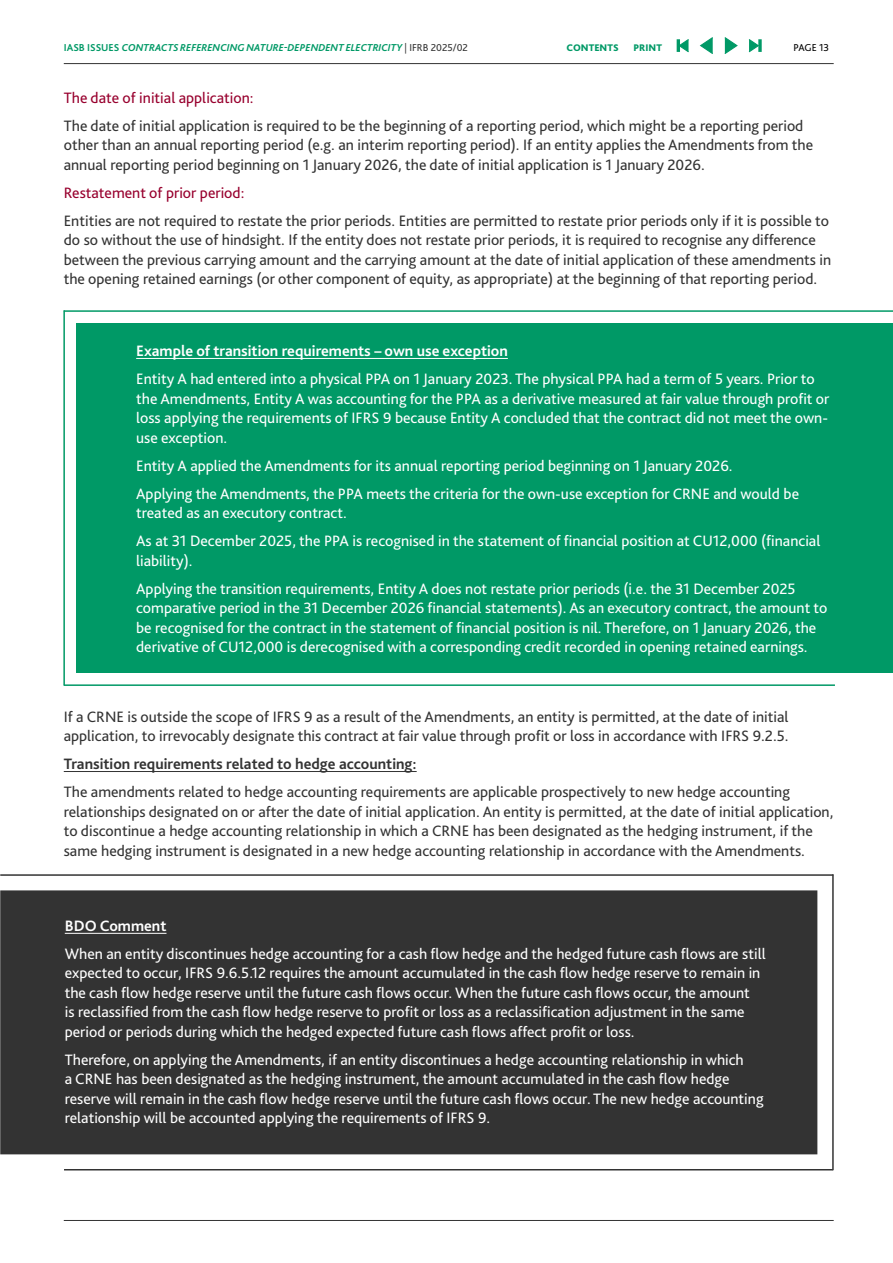
<style>
.page{position:relative;width:893px;height:1263px;background:#fff}
.page>*{position:absolute;margin:0;border:0;box-sizing:border-box;transform-origin:0 0}
.t1{font:15.75px/19.5px "Bliss Pro";color:#fff}
.t2{font:15.75px/19.5px "Bliss Pro";color:#333}
.t3{font:700 15.75px "Bliss Pro";color:#fff}
.t4{font:15.75px "Bliss Pro";color:#98002e}
.t5{font:700 15.75px "Bliss Pro";color:#333}
.t6{font:italic 700 10.5px "Bliss Pro";color:#096}
.t7{font:10.5px "Bliss Pro";letter-spacing:-.01em;color:#000}
.t8{font:800 10.05px "Bliss Pro";color:#096}
.s1{font-style:normal}
.s2{font-weight:400;font-style:normal;color:#333}
</style>
<div class="page">
<hr style="left:64px;top:771px;width:353px;height:1px;background:#333">
<hr style="left:64px;top:684px;width:771px;height:2px;background:#096">
<hr style="left:64px;top:310px;width:829px;height:2px;background:#096">
<hr style="left:63px;top:310px;width:2px;height:375px;background:#096">
<div style="left:76px;top:323px;width:817px;height:350px;background:#096"></div>
<hr style="left:136px;top:358px;width:372px;height:1px;background:#fff">
<hr style="left:832px;top:874px;width:2px;height:296px;background:#333">
<hr style="left:64px;top:1169px;width:769px;height:1px;background:#333">
<hr style="left:0;top:874px;width:833px;height:2px;background:#333">
<div style="left:1px;top:891px;width:816px;height:262px;background:#333"></div>
<div style="left:0;top:890px;width:817px;height:264px;border:2px solid #333"></div>
<hr style="left:65px;top:933px;width:101px;height:1px;background:#fff">
<hr style="left:64px;top:1220px;width:770px;height:1px;background:#333">
<hr style="left:64px;top:63px;width:770px;height:1px;background:#333">
<svg style="left:677px;top:39px;width:12px;height:13px"></svg>
<svg style="left:749px;top:39px;width:9px;height:13px"></svg>
<svg style="left:758px;top:39px;width:4px;height:13px"></svg>
<svg style="left:700px;top:37px;width:13px;height:17px"></svg>
<svg style="left:724px;top:37px;width:14px;height:17px"></svg>
<p class="t6" style="left:64px;top:42px;width:406px"><span class="s1">IASB ISSUES</span> CONTRACTS REFERENCING NATURE-DEPENDENT ELECTRICITY <span class="s2">IFRB 2025/02</span></p>
<p class="t8" style="left:566px;top:42px;width:54px">CONTENTS</p>
<p class="t8" style="left:633px;top:42px;width:30px">PRINT</p>
<p class="t7" style="left:794px;top:43px;width:37px">PAGE 13</p>
<p class="t4" style="left:64px;top:90px;width:191px">The date of initial application:</p>
<p class="t2" style="left:64px;top:117px;width:751px">The date of initial application is required to be the beginning of a reporting period, which might be a reporting period other than an annual reporting period (e.g. an interim reporting period). If an entity applies the Amendments from the annual reporting period beginning on 1 January 2026, the date of initial application is 1 January 2026.</p>
<p class="t4" style="left:64px;top:185px;width:182px">Restatement of prior period:</p>
<p class="t2" style="left:64px;top:212px;width:769px">Entities are not required to restate the prior periods. Entities are permitted to restate prior periods only if it is possible to do so without the use of hindsight. If the entity does not restate prior periods, it is required to recognise any difference between the previous carrying amount and the carrying amount at the date of initial application of these amendments in the opening retained earnings (or other component of equity, as appropriate) at the beginning of that reporting period.</p>
<p class="t3" style="left:136px;top:344px;width:373px">Example of transition requirements – own use exception</p>
<p class="t1" style="left:136px;top:370px;width:695px">Entity A had entered into a physical PPA on 1 January 2023. The physical PPA had a term of 5 years. Prior to the Amendments, Entity A was accounting for the PPA as a derivative measured at fair value through profit or loss applying the requirements of IFRS 9 because Entity A concluded that the contract did not meet the own&shy;use exception.</p>
<p class="t1" style="left:136px;top:452px;width:664px;line-height:28px">Entity A applied the Amendments for its annual reporting period beginning on 1 January 2026.<br>Applying the Amendments, the PPA meets the criteria for the own-use exception for CRNE and would be</p>
<p class="t1" style="left:136px;top:500px;width:686px;line-height:28px">treated as an executory contract.<br>As at 31 December 2025, the PPA is recognised in the statement of financial position at CU12,000 (financial</p>
<p class="t1" style="left:136px;top:547px;width:661px;line-height:28px">liability).<br>Applying the transition requirements, Entity A does not restate prior periods (i.e. the 31 December 2025</p>
<p class="t1" style="left:136px;top:599px;width:693px">comparative period in the 31 December 2026 financial statements). As an executory contract, the amount to be recognised for the contract in the statement of financial position is nil. Therefore, on 1 January 2026, the derivative of CU12,000 is derecognised with a corresponding credit recorded in opening retained earnings.</p>
<p class="t2" style="left:64px;top:708px;width:726px">If a CRNE is outside the scope of IFRS 9 as a result of the Amendments, an entity is permitted, at the date of initial application, to irrevocably designate this contract at fair value through profit or loss in accordance with IFRS 9.2.5.</p>
<p class="t5" style="left:64px;top:757px;width:354px">Transition requirements related to hedge accounting:</p>
<p class="t2" style="left:64px;top:783px;width:771px">The amendments related to hedge accounting requirements are applicable prospectively to new hedge accounting relationships designated on or after the date of initial application. An entity is permitted, at the date of initial application, to discontinue a hedge accounting relationship in which a CRNE has been designated as the hedging instrument, if the same hedging instrument is designated in a new hedge accounting relationship in accordance with the Amendments.</p>
<p class="t3" style="left:65px;top:919px;width:103px">BDO Comment</p>
<p class="t1" style="left:65px;top:945px;width:702px">When an entity discontinues hedge accounting for a cash flow hedge and the hedged future cash flows are still expected to occur, IFRS 9.6.5.12 requires the amount accumulated in the cash flow hedge reserve to remain in the cash flow hedge reserve until the future cash flows occur. When the future cash flows occur, the amount<br>is reclassified from the cash flow hedge reserve to profit or loss as a reclassification adjustment in the same period or periods during which the hedged expected future cash flows affect profit or loss.</p>
<p class="t1" style="left:65px;top:1051px;width:700px">Therefore, on applying the Amendments, if an entity discontinues a hedge accounting relationship in which<br>a CRNE has been designated as the hedging instrument, the amount accumulated in the cash flow hedge reserve will remain in the cash flow hedge reserve until the future cash flows occur. The new hedge accounting relationship will be accounted applying the requirements of IFRS 9.</p>
</div>
